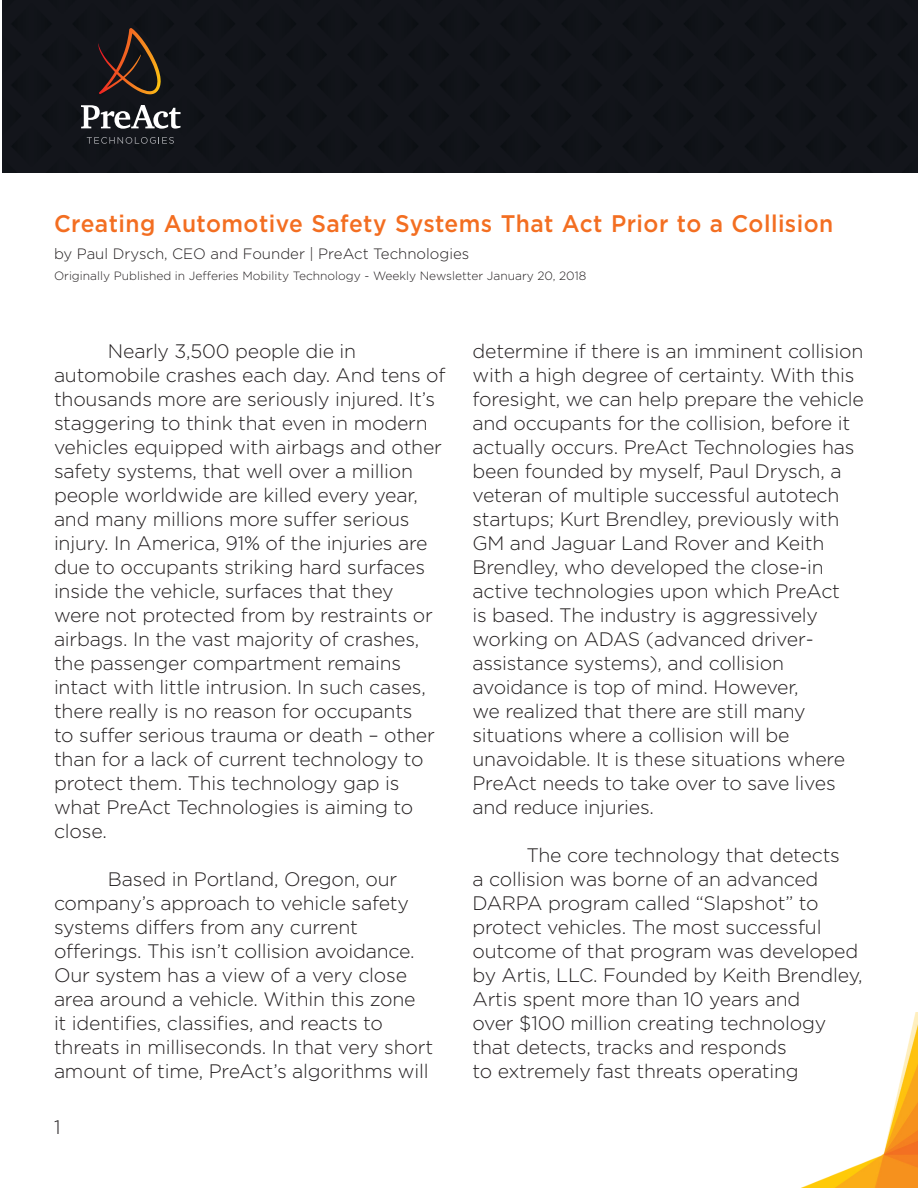
<style>
.page{position:relative;width:918px;height:1188px;background:#fff}
.page>*{position:absolute;margin:0;border:0;box-sizing:border-box;transform-origin:0 0}
.t1{font:500 24px "Gotham";letter-spacing:.02em;color:#f36e21;scale:.95 1}
.t2{font:300 19.5px/24px "Gotham";letter-spacing:-.01em;color:#231f20}
.t3{font:300 15px "Gotham";color:#231f20}
.t4{font:300 12px "Gotham";color:#231f20}
</style>
<div class="page">
<img style="left:801px;top:1013px;width:117px;height:175px">
<div style="left:2px;top:0;width:916px;height:173px;background:#13151b"></div>
<svg style="left:81px;top:105px;width:100px;height:24px"></svg>
<svg style="left:98px;top:28px;width:63px;height:66px;background:#38241a"></svg>
<svg style="left:87px;top:137px;width:87px;height:7px"></svg>
<p class="t1" style="left:54px;top:210px;width:822px">Creating Automotive Safety Systems That Act Prior to a Collision</p>
<p class="t3" style="left:54px;top:245px;width:417px">by Paul Drysch, CEO and Founder | PreAct Technologies</p>
<p class="t4" style="left:54px;top:269px;width:534px">Originally Published in Jefferies Mobility Technology - Weekly Newsletter January 20, 2018</p>
<p class="t2" style="left:54px;top:338px;width:393px;text-indent:54px">Nearly 3,500 people die in automobile crashes each day. And tens of thousands more are seriously injured. It’s staggering to think that even in modern vehicles equipped with airbags and other safety systems, that well over a million people worldwide are killed every year, and many millions more suffer serious injury. In America, 91% of the injuries are due to occupants striking hard surfaces inside the vehicle, surfaces that they<br>were not protected from by restraints or airbags. In the vast majority of crashes, the passenger compartment remains intact with little intrusion. In such cases, there really is no reason for occupants<br>to suffer serious trauma or death – other than for a lack of current technology to protect them. This technology gap is what PreAct Technologies is aiming to close.</p>
<p class="t2" style="left:54px;top:866px;width:381px;text-indent:54px">Based in Portland, Oregon, our company’s approach to vehicle safety systems differs from any current offerings. This isn’t collision avoidance.<br>Our system has a view of a very close area around a vehicle. Within this zone<br>it identifies, classifies, and reacts to threats in milliseconds. In that very short amount of time, PreAct’s algorithms will</p>
<p class="t2" style="left:54px;top:1115px;width:8px">1</p>
<p class="t2" style="left:472px;top:338px;width:393px">determine if there is an imminent collision with a high degree of certainty. With this foresight, we can help prepare the vehicle and occupants for the collision, before it actually occurs. PreAct Technologies has been founded by myself, Paul Drysch, a veteran of multiple successful autotech startups; Kurt Brendley, previously with GM and Jaguar Land Rover and Keith Brendley, who developed the close-in active technologies upon which PreAct<br>is based. The industry is aggressively working on ADAS (advanced driver&shy;assistance systems), and collision avoidance is top of mind. However,<br>we realized that there are still many situations where a collision will be unavoidable. It is these situations where PreAct needs to take over to save lives and reduce injuries.</p>
<p class="t2" style="left:472px;top:842px;width:392px;text-indent:54px">The core technology that detects<br>a collision was borne of an advanced DARPA program called “Slapshot” to protect vehicles. The most successful outcome of that program was developed by Artis, LLC. Founded by Keith Brendley, Artis spent more than 10 years and<br>over $100 million creating technology that detects, tracks and responds<br>to extremely fast threats operating</p>
</div>
